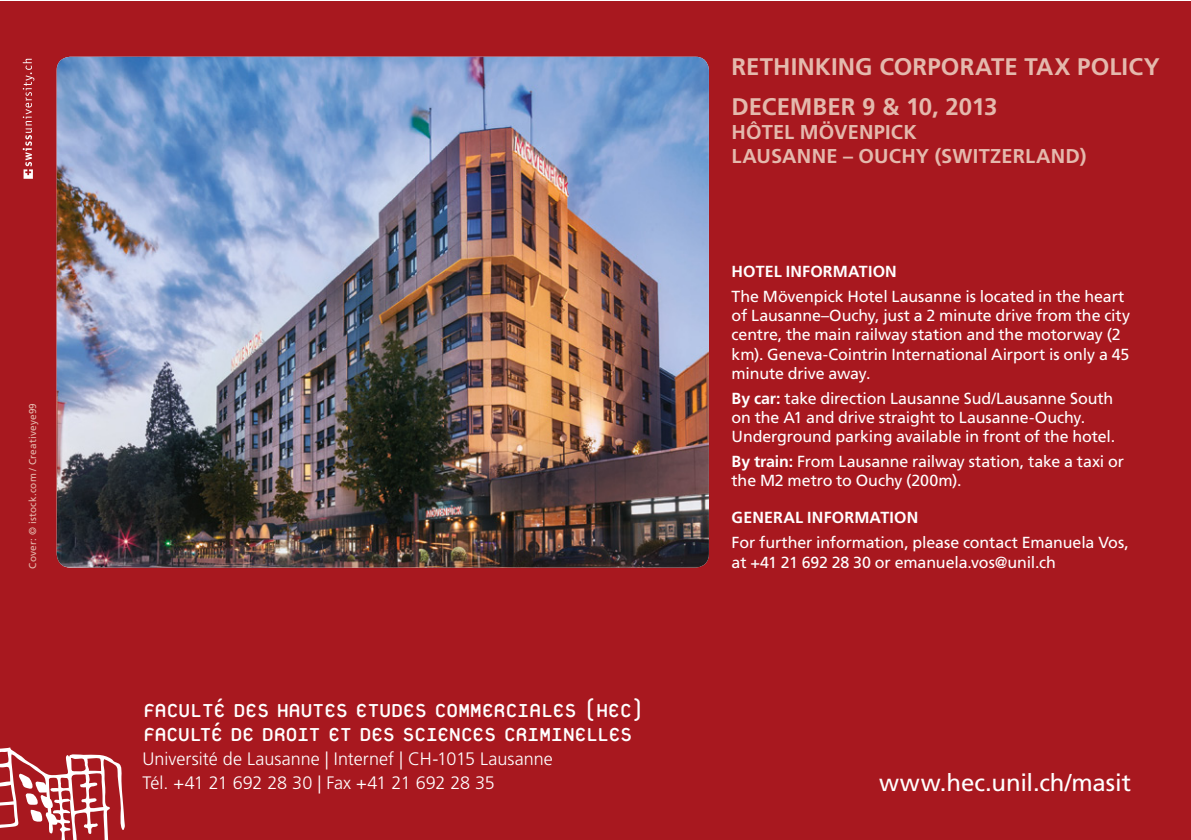
<style>
.page{position:relative;width:1191px;height:840px;background:#fff}
.page>*{position:absolute;margin:0;border:0;box-sizing:border-box;transform-origin:0 0}
.t1{font:28px/24px "Platelet";letter-spacing:-.04em;color:#fff}
.t2{font:700 24px/40.2px "Frutiger LT Std";letter-spacing:.005em;color:#e4b9ad}
.t3{font:24px "Frutiger LT Std";letter-spacing:-.005em;color:#fff}
.t4{font:700 20px/24px "Frutiger LT Std";letter-spacing:.01em;color:#e4b9ad}
.t5{font:300 18px/24px "Frutiger LT Std";color:#fff}
.t6{font:16px/19.2px "Frutiger LT Std";letter-spacing:-.01em;color:#fff}
.t7{font:700 16px "Frutiger LT Std";letter-spacing:.01em;color:#fff}
.t8{font:10px "Frutiger LT Std";letter-spacing:.02em;color:#e4b9ad}
.s1{font-weight:700}
</style>
<div class="page">
<div style="left:0;top:1px;width:1190px;height:838px;background:#a8181f"></div>
<img style="left:57px;top:57px;width:652px;height:510px">
<svg style="left:23px;top:59px;width:11px;height:120px"></svg>
<svg style="left:0;top:747px;width:125px;height:92px"></svg>
<p class="t8" style="left:27px;top:568px;width:167px;rotate:-90deg">Cover: © istock.com / Creativeye99</p>
<h1 class="t1" style="left:142px;top:697px;width:503px">FACULTÉ DES HAUTES ETUDES COMMERCIALES (HEC)<br>FACULTÉ DE DROIT ET DES SCIENCES CRIMINELLES</h1>
<p class="t5" style="left:142px;top:746px;width:412px">Université de Lausanne | Internef | CH-1015 Lausanne<br>Tél. +41 21 692 28 30 | Fax +41 21 692 28 35</p>
<h2 class="t2" style="left:731px;top:46px;width:429px">RETHINKING CORPORATE TAX POLICY<br>DECEMBER 9 &amp; 10, 2013</h2>
<p class="t4" style="left:731px;top:120px;width:356px">HÔTEL MÖVENPICK<br>LAUSANNE – OUCHY (SWITZERLAND)</p>
<p class="t7" style="left:731px;top:262px;width:167px">HOTEL INFORMATION</p>
<p class="t6" style="left:731px;top:287px;width:400px">The Mövenpick Hotel Lausanne is located in the heart of Lausanne–Ouchy, just a 2 minute drive from the city centre, the main railway station and the motorway (2 km). Geneva-Cointrin International Airport is only a 45 minute drive away.</p>
<p class="t6" style="left:731px;top:388px;width:385px"><span class="s1">By car:</span> take direction Lausanne Sud/Lausanne South on the A1 and drive straight to Lausanne-Ouchy.<br>Underground parking available in front of the hotel.</p>
<p class="t6" style="left:731px;top:452px;width:394px"><span class="s1">By train:</span> From Lausanne railway station, take a taxi or the M2 metro to Ouchy (200m).</p>
<p class="t7" style="left:731px;top:508px;width:188px">GENERAL INFORMATION</p>
<p class="t6" style="left:731px;top:533px;width:399px">For further information, please contact Emanuela Vos, at +41 21 692 28 30 or emanuela.vos@unil.ch</p>
<h2 class="t3" style="left:879px;top:767px;width:253px">www.hec.unil.ch/masit</h2>
</div>
